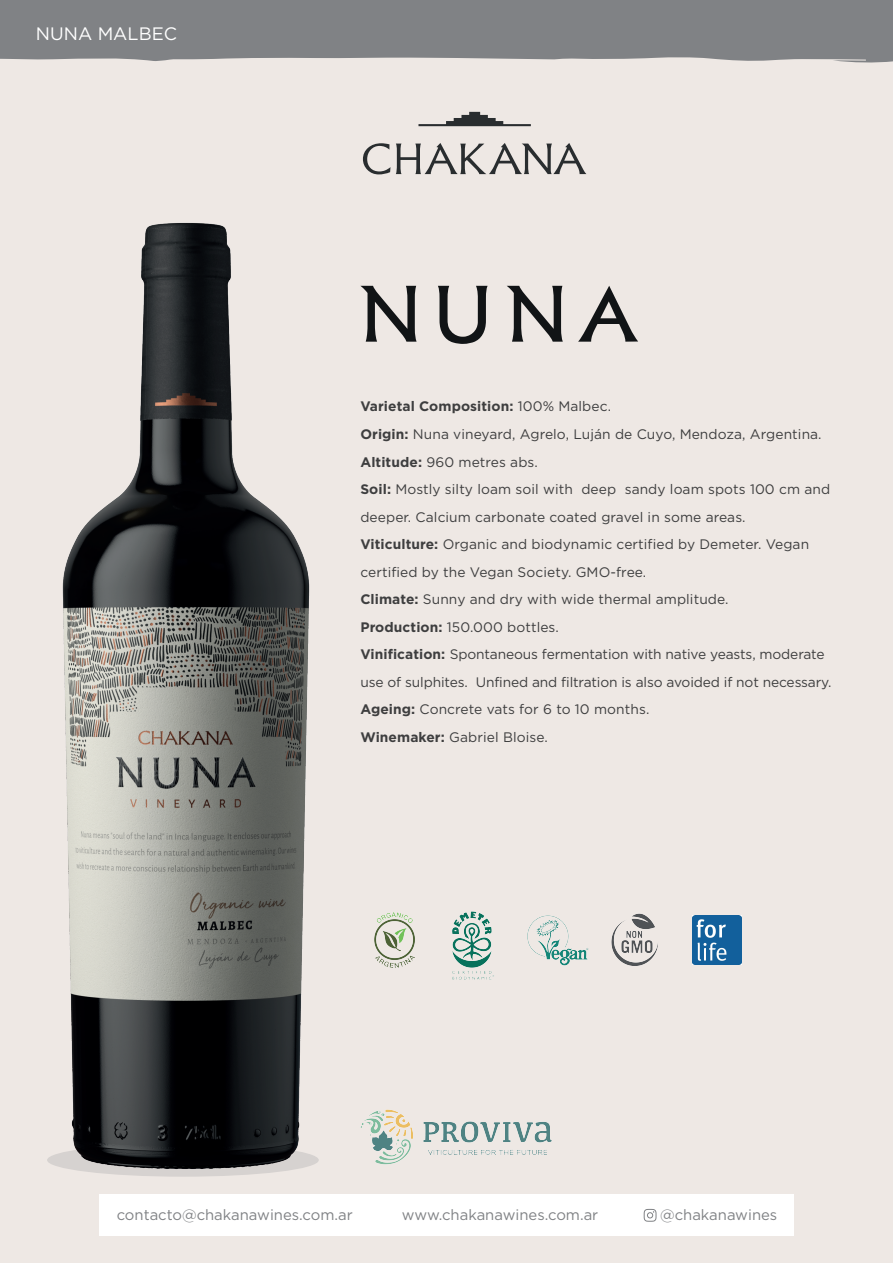
<style>
.page{position:relative;width:893px;height:1263px;background:#eee8e4}
.page>*{position:absolute;margin:0;border:0;box-sizing:border-box;transform-origin:0 0}
.t1{font:18px "Gotham";color:#fff}
.t2{font:14.85px "Gotham";color:#808285}
.t3{font:13.8px/27.6px "Gotham";letter-spacing:.005em;color:#3e3e3f}
.s1{font-weight:700}
</style>
<div class="page">
<svg style="left:0;top:0;width:893px;height:63px;background:#87888b"></svg>
<svg style="left:418px;top:112px;width:113px;height:14px"></svg>
<svg style="left:372px;top:143px;width:18px;height:2px"></svg>
<svg style="left:396px;top:143px;width:190px;height:31px"></svg>
<img style="left:547px;top:915px;width:42px;height:51px">
<img style="left:611px;top:913px;width:47px;height:53px">
<img style="left:692px;top:915px;width:50px;height:50px">
<svg style="left:547px;top:286px;width:91px;height:56px"></svg>
<img style="left:47px;top:145px;width:500px;height:1032px">
<div style="left:99px;top:1194px;width:695px;height:42px;background:#fff"></div>
<div style="left:99px;top:1193px;width:695px;height:42px;background:#fff"></div>
<h1 class="t1" style="left:36px;top:24px;width:143px">NUNA MALBEC</h1>
<p class="t3" style="left:360px;top:392px;width:472px"><span class="s1">Varietal Composition:</span> 100% Malbec.<br><span class="s1">Origin:</span> Nuna vineyard, Agrelo, Luján de Cuyo, Mendoza, Argentina.<br><span class="s1">Altitude:</span> 960 metres abs.<br><span class="s1">Soil:</span> Mostly silty loam soil with deep sandy loam spots 100 cm and deeper. Calcium carbonate coated gravel in some areas.<br><span class="s1">Viticulture:</span> Organic and biodynamic certified by Demeter. Vegan certified by the Vegan Society. GMO-free.<br><span class="s1">Climate:</span> Sunny and dry with wide thermal amplitude.<br><span class="s1">Production:</span> 150.000 bottles.<br><span class="s1">Vinification:</span> Spontaneous fermentation with native yeasts, moderate use of sulphites. Unfined and filtration is also avoided if not necessary.<br><span class="s1">Ageing:</span> Concrete vats for 6 to 10 months.<br><span class="s1">Winemaker:</span> Gabriel Bloise.</p>
<p class="t2" style="left:117px;top:1206px;width:238px">contacto@chakanawines.com.ar</p>
<p class="t2" style="left:402px;top:1206px;width:198px">www.ch k nawines.com.ar</p>
<p class="t2" style="left:660px;top:1206px;width:119px">@chakanawines</p>
<p class="t2" style="left:144px;top:1208px;width:186px">sophie@sophiejump.com</p>
<p class="t2" style="left:384px;top:1208px;width:198px">www.chakanawines.com.ar</p>
<p class="t2" style="left:643px;top:1208px;width:119px">@chak n wines</p>
</div>
